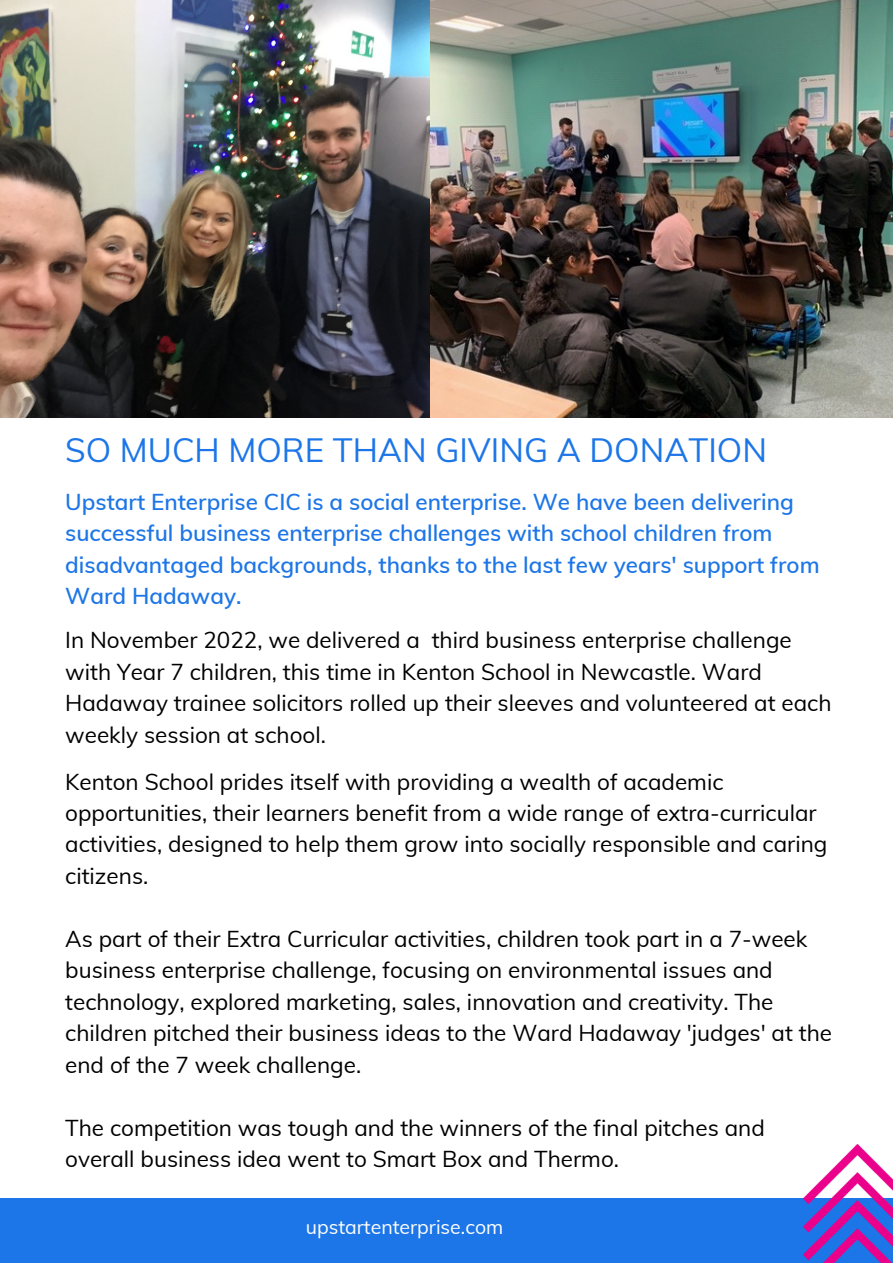
<style>
.page{position:relative;width:893px;height:1264px;background:#fff}
.page>*{position:absolute;margin:0;border:0;box-sizing:border-box;transform-origin:0 0}
.t1{font:33px "Muli";color:#1d76e7}
.t2{font:22.5px/31.5px "Muli";color:#000}
.t3{font:600 22.5px/31.5px "Muli";color:#1d76e7}
.t4{font:19.5px "Muli";color:#fff}
</style>
<div class="page">
<img style="left:0;top:0;width:892px;height:417px">
<div style="left:0;top:1197px;width:892px;height:65px;background:#1d76e7"></div>
<img style="left:803px;top:1144px;width:89px;height:118px">
<h1 class="t1" style="left:65px;top:428px;width:703px">SO MUCH MORE THAN GIVING A DONATION</h1>
<p class="t3" style="left:65px;top:485px;width:755px">Upstart Enterprise CIC is a social enterprise. We have been delivering successful business enterprise challenges with school children from disadvantaged backgrounds, thanks to the last few years' support from Ward Hadaway.</p>
<p class="t2" style="left:65px;top:624px;width:767px">In November 2022, we delivered a third business enterprise challenge with Year 7 children, this time in Kenton School in Newcastle. Ward Hadaway trainee solicitors rolled up their sleeves and volunteered at each weekly session at school.</p>
<p class="t2" style="left:65px;top:765px;width:763px">Kenton School prides itself with providing a wealth of academic opportunities, their learners benefit from a wide range of extra-curricular activities, designed to help them grow into socially responsible and caring citizens.</p>
<p class="t2" style="left:65px;top:922px;width:768px">As part of their Extra Curricular activities, children took part in a 7-week business enterprise challenge, focusing on environmental issues and technology, explored marketing, sales, innovation and creativity. The children pitched their business ideas to the Ward Hadaway 'judges' at the end of the 7 week challenge.</p>
<p class="t2" style="left:65px;top:1111px;width:701px">The competition was tough and the winners of the final pitches and overall business idea went to Smart Box and Thermo.</p>
<p class="t4" style="left:306px;top:1214px;width:199px">upstartenterprise.com</p>
</div>
